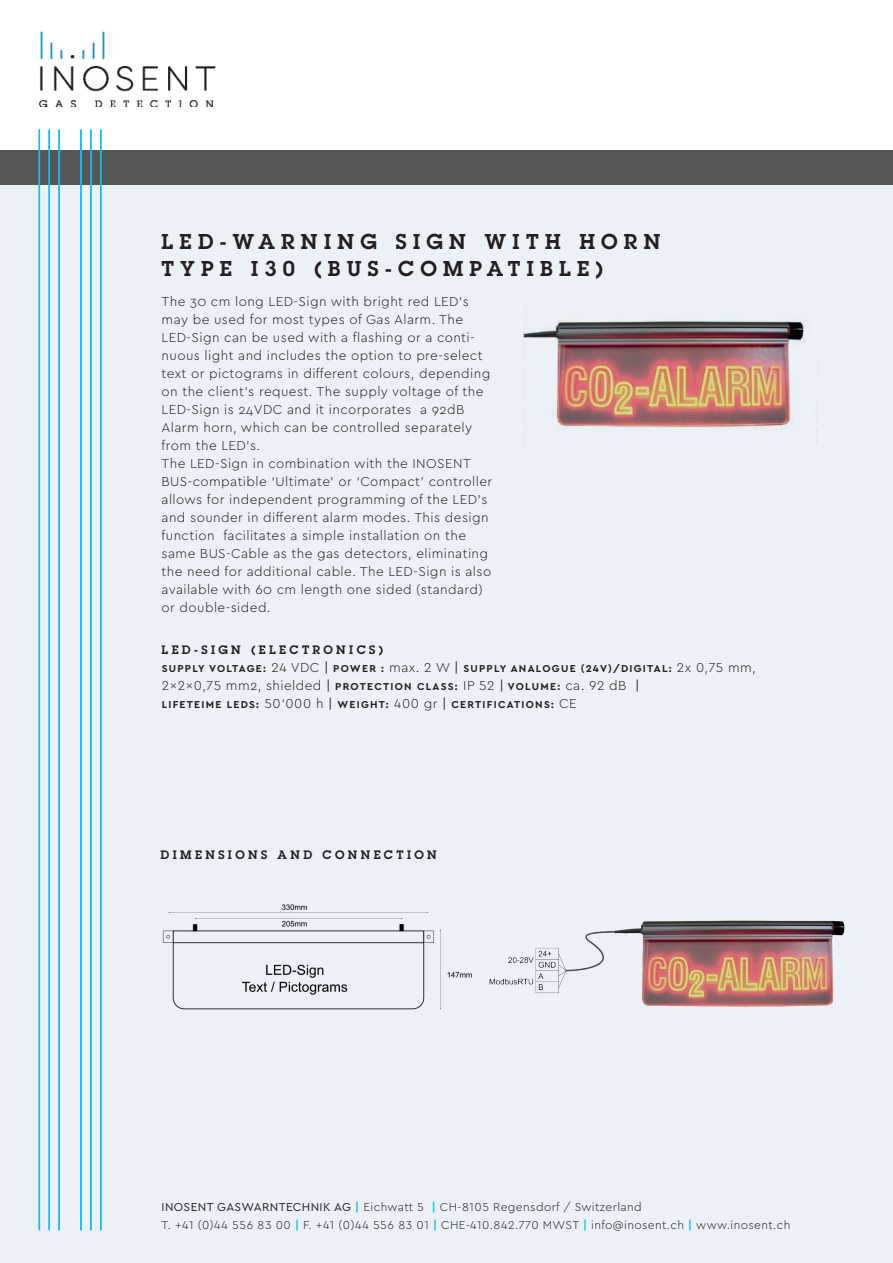
<style>
.page{position:relative;width:893px;height:1263px;background:#fff}
.page>*{position:absolute;margin:0;border:0;box-sizing:border-box;transform-origin:0 0}
.t1{font:600 21px/27px "Lubalin Graph";letter-spacing:.3em;color:#231f20}
.t2{font:300 13.5px/18px "Cera PRO";letter-spacing:.03em;color:#231f20}
.t3{font:300 12px/18px "Cera PRO";letter-spacing:.03em;color:#231f20}
.t4{font:600 12px "Lubalin Graph";letter-spacing:.28em;color:#231f20}
.t5{font:700 10.5px "Cera PRO";letter-spacing:.12em;color:#231f20}
.s1{font-weight:300;font-size:13.5px}
.s2{font-weight:400;font-size:13.5px}
.s3{font-weight:400}
.s4{font-weight:700;font-size:10.5px}
.s5{font-weight:700;color:#15bef1}
</style>
<div class="page">
<div style="left:0;top:158px;width:893px;height:1105px;background:#ecf1f7"></div>
<div style="left:0;top:150px;width:893px;height:34px;background:#555657"></div>
<img style="left:524px;top:320px;width:295px;height:110px">
<hr style="left:39px;top:129px;width:1px;height:1101px;background:#15bef1">
<hr style="left:49px;top:129px;width:1px;height:1101px;background:#15bef1">
<hr style="left:58px;top:129px;width:2px;height:1101px;background:#15bef1">
<hr style="left:100px;top:129px;width:2px;height:1101px;background:#15bef1">
<hr style="left:90px;top:129px;width:2px;height:1101px;background:#15bef1">
<hr style="left:80px;top:129px;width:2px;height:1101px;background:#15bef1">
<img style="left:162px;top:904px;width:310px;height:106px">
<img style="left:39px;top:31px;width:177px;height:76px">
<img style="left:489px;top:920px;width:356px;height:87px">
<h1 class="t1" style="left:162px;top:228px;width:500px">LED-WARNING SIGN WITH HORN<br>TYPE I30 (BUS-COMPATIBLE)</h1>
<p class="t2" style="left:162px;top:292px;width:332px">The 30 cm long LED-Sign with bright red LED’s may be used for most types of Gas Alarm. The LED-Sign can be used with a flashing or a conti&shy;nuous light and includes the option to pre-select text or pictograms in different colours, depending on the client’s request. The supply voltage of the LED-Sign is 24VDC and it incorporates a 92dB Alarm horn, which can be controlled separately from the LED’s.<br>The LED-Sign in combination with the INOSENT BUS-compatible ‘Ultimate’ or ‘Compact’ controller allows for independent programming of the LED’s and sounder in different alarm modes. This design function facilitates a simple installation on the same BUS-Cable as the gas detectors, eliminating the need for additional cable. The LED-Sign is also available with 60 cm length one sided (standard) or double-sided.</p>
<p class="t4" style="left:162px;top:641px;width:223px">LED-SIGN (ELECTRONICS)</p>
<p class="t5" style="left:162px;top:661px;width:596px">SUPPLY VOLTAGE: <span class="s1">24 VDC</span> <span class="s2">|</span> POWER : <span class="s1">max. 2 W</span> <span class="s2">|</span> SUPPLY ANALOGUE (24V)/DIGITAL: <span class="s1">2x 0,75 mm,</span></p>
<p class="t2" style="left:162px;top:676px;width:480px">2×2×0,75 mm2, shielded <span class="s3">|</span> <span class="s4">PROTECTION CLASS:</span> IP 52 <span class="s3">|</span> <span class="s4">VOLUME:</span> ca. 92 dB <span class="s3">|</span></p>
<p class="t5" style="left:162px;top:697px;width:416px">LIFETEIME LEDS: <span class="s1">50‘000 h</span> <span class="s2">|</span> WEIGHT: <span class="s1">400 gr</span> <span class="s2">|</span> CERTIFICATIONS: <span class="s1">CE</span></p>
<p class="t4" style="left:161px;top:847px;width:278px">DIMENSIONS AND CONNECTION</p>
<p class="t3" style="left:162px;top:1198px;width:630px"><span class="s3">INOSENT GASWARNTECHNIK AG</span> <span class="s5">|</span> Eichwatt 5 <span class="s5">|</span> CH-8105 Regensdorf / Switzerland<br>T. +41 (0)44 556 83 00 <span class="s5">|</span> F. +41 (0)44 556 83 01 <span class="s5">|</span> CHE-410.842.770 MWST <span class="s5">|</span> info@inosent.ch <span class="s5">|</span> www.inosent.ch</p>
</div>
